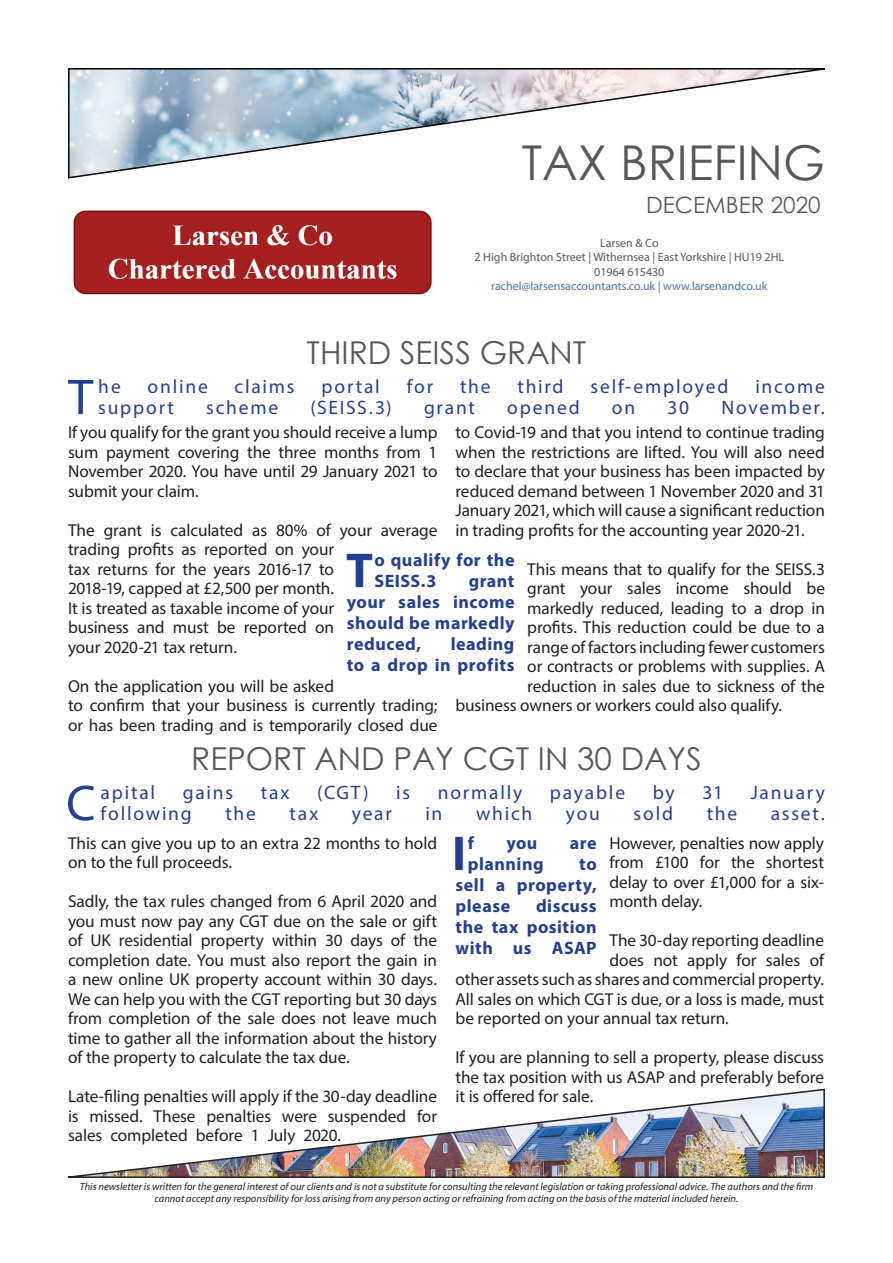
<style>
.page{position:relative;width:893px;height:1263px;background:#fff}
.page>*{position:absolute;margin:0;border:0;box-sizing:border-box;transform-origin:0 0}
.t1{font:50.7px "Myriad Pro";color:#253f8e}
.t2{font:700 49.2px "Myriad Pro";color:#253f8e}
.t3{font:48px "Century Gothic";color:#57585a}
.t4{font:31.5px "Century Gothic";color:#57585a}
.t5{font:22.5px "Century Gothic";color:#57585a}
.t6{font:19.5px "Myriad Pro";letter-spacing:.09em;color:#253f8e}
.t7{font:700 18px/21px "Myriad Pro";letter-spacing:.03em;color:#253f8e;text-align:justify}
.t8{font:17.25px/19.5px "Myriad Pro";letter-spacing:-.01em;color:#231f20;text-align:justify}
.name{font:12px "Myriad Pro";color:#57585a}
.t9{font:12px "Myriad Pro";color:#4d72ac}
.t10{font:italic 10.5px/12px "Myriad Pro";color:#231f20;text-align:center}
</style>
<div class="page">
<svg style="left:68px;top:68px;width:757px;height:111px"></svg>
<img style="left:73px;top:210px;width:359px;height:85px">
<img style="left:68px;top:1088px;width:757px;height:90px">
<p class="t3" style="left:522px;top:129px;width:305px">TAX BRIEFING</p>
<p class="t5" style="left:646px;top:189px;width:176px">DECEMBER 2020</p>
<p class="name" style="left:600px;top:236px;width:60px">Larsen &amp; Co</p>
<p class="name" style="left:474px;top:250px;width:311px">2 High Brighton Street | Withernsea | East Yorkshire | HU19 2HL</p>
<p class="name" style="left:594px;top:264px;width:72px">01964 615430</p>
<p class="t9" style="left:491px;top:279px;width:278px">rachel@larsensaccountants.co.uk | www.larsenandco.uk</p>
<p class="t4" style="left:307px;top:330px;width:281px">THIRD SEISS GRANT</p>
<p class="t1" style="left:68px;top:366px;width:27px">T</p>
<p class="t6" style="left:98px;top:374px;width:24px">he</p>
<p class="t6" style="left:148px;top:374px;width:62px">online</p>
<p class="t6" style="left:235px;top:374px;width:61px">claims</p>
<p class="t6" style="left:321px;top:374px;width:60px">portal</p>
<p class="t6" style="left:407px;top:374px;width:28px">for</p>
<p class="t6" style="left:460px;top:374px;width:32px">the</p>
<p class="t6" style="left:517px;top:374px;width:48px">third</p>
<p class="t6" style="left:590px;top:374px;width:139px">self-employed</p>
<p class="t6" style="left:755px;top:374px;width:71px">income</p>
<p class="t6" style="left:98px;top:395px;width:77px">support</p>
<p class="t6" style="left:206px;top:395px;width:74px">scheme</p>
<p class="t6" style="left:310px;top:395px;width:83px">(SEISS.3)</p>
<p class="t6" style="left:424px;top:395px;width:52px">grant</p>
<p class="t6" style="left:507px;top:395px;width:74px">opened</p>
<p class="t6" style="left:612px;top:395px;width:25px">on</p>
<p class="t6" style="left:667px;top:395px;width:23px">30</p>
<p class="t6" style="left:721px;top:395px;width:105px">November.</p>
<p class="t8" style="left:68px;top:422px;width:371px">If you qualify for the grant you should receive a lump sum payment covering the three months from 1<br>November 2020. You have until 29 January 2021 to submit your claim.</p>
<p class="t8" style="left:68px;top:520px;width:371px;text-align:left">The grant is calculated as 80% of your average trading profits as reported on your<br>tax returns for the years 2016-17 to<br>2018-19, capped at £2,500 per month.<br>It is treated as taxable income of your<br>business and must be reported on<br>your 2020-21 tax return.</p>
<p class="t8" style="left:68px;top:676px;width:371px;text-align:left">On the application you will be asked<br>to confirm that your business is currently trading; or has been trading and is temporarily closed due</p>
<p class="t8" style="left:455px;top:422px;width:371px">to Covid-19 and that you intend to continue trading when the restrictions are lifted. You will also need to declare that your business has been impacted by reduced demand between 1 November 2020 and 31<br>January 2021, which will cause a significant reduction in trading profits for the accounting year 2020-21.</p>
<p class="t8" style="left:527px;top:559px;width:299px">This means that to qualify for the SEISS.3</p>
<p class="t8" style="left:527px;top:578px;width:299px">grant your sales income should be</p>
<p class="t8" style="left:527px;top:598px;width:299px">markedly reduced, leading to a drop in</p>
<p class="t8" style="left:527px;top:617px;width:299px">profits. This reduction could be due to a</p>
<p class="t8" style="left:527px;top:637px;width:299px">range of factors including fewer customers</p>
<p class="t8" style="left:527px;top:656px;width:299px">or contracts or problems with supplies. A</p>
<p class="t8" style="left:527px;top:676px;width:299px">reduction in sales due to sickness of the</p>
<p class="t8" style="left:455px;top:695px;width:328px">business owners or workers could also qualify.</p>
<p class="t2" style="left:346px;top:539px;width:28px">T</p>
<p class="t7" style="left:374px;top:549px;width:142px">o qualify for the<br>SEISS.3</p>
<p class="t7" style="left:347px;top:570px;width:169px;text-indent:122px">grant your sales income should be markedly reduced,</p>
<p class="t7" style="left:347px;top:633px;width:169px;text-align:right">leading<br>to a drop in profits</p>
<p class="t4" style="left:191px;top:736px;width:512px">REPORT AND PAY CGT IN 30 DAYS</p>
<p class="t1" style="left:66px;top:772px;width:31px">C</p>
<p class="t6" style="left:101px;top:781px;width:56px">apital</p>
<p class="t6" style="left:183px;top:781px;width:52px">gains</p>
<p class="t6" style="left:261px;top:781px;width:30px">tax</p>
<p class="t6" style="left:317px;top:781px;width:53px">(CGT)</p>
<p class="t6" style="left:396px;top:781px;width:15px">is</p>
<p class="t6" style="left:438px;top:781px;width:86px">normally</p>
<p class="t6" style="left:550px;top:781px;width:77px">payable</p>
<p class="t6" style="left:653px;top:781px;width:23px">by</p>
<p class="t6" style="left:702px;top:781px;width:22px">31</p>
<p class="t6" style="left:751px;top:781px;width:76px">January</p>
<p class="t6" style="left:101px;top:802px;width:93px">following</p>
<p class="t6" style="left:225px;top:802px;width:32px">the</p>
<p class="t6" style="left:290px;top:802px;width:30px">tax</p>
<p class="t6" style="left:352px;top:802px;width:41px">year</p>
<p class="t6" style="left:425px;top:802px;width:19px">in</p>
<p class="t6" style="left:476px;top:802px;width:58px">which</p>
<p class="t6" style="left:566px;top:802px;width:36px">you</p>
<p class="t6" style="left:634px;top:802px;width:41px">sold</p>
<p class="t6" style="left:707px;top:802px;width:32px">the</p>
<p class="t6" style="left:771px;top:802px;width:56px">asset.</p>
<p class="t2" style="left:452px;top:821px;width:16px">I</p>
<p class="t7" style="left:468px;top:832px;width:8px">f</p>
<p class="t7" style="left:506px;top:832px;width:33px">you</p>
<p class="t7" style="left:570px;top:832px;width:28px">are</p>
<p class="t8" style="left:68px;top:833px;width:371px">This can give you up to an extra 22 months to hold on to the full proceeds.</p>
<p class="t8" style="left:68px;top:891px;width:371px">Sadly, the tax rules changed from 6 April 2020 and you must now pay any CGT due on the sale or gift of UK residential property within 30 days of the completion date. You must also report the gain in a new online UK property account within 30 days.<br>We can help you with the CGT reporting but 30 days from completion of the sale does not leave much time to gather all the information about the history of the property to calculate the tax due.</p>
<p class="t8" style="left:68px;top:1086px;width:370px">Late-filing penalties will apply if the 30-day deadline is missed. These penalties were suspended for sales completed before 1 July 2020.</p>
<p class="t8" style="left:609px;top:833px;width:216px">However, penalties now apply from £100 for the shortest delay to over £1,000 for a six&shy;month delay.</p>
<p class="t8" style="left:609px;top:930px;width:216px">The 30-day reporting deadline</p>
<p class="t8" style="left:609px;top:950px;width:216px">does not apply for sales of</p>
<p class="t8" style="left:455px;top:969px;width:370px">other assets such as shares and commercial property.</p>
<p class="t8" style="left:455px;top:989px;width:370px">All sales on which CGT is due, or a loss is made, must</p>
<p class="t8" style="left:455px;top:1008px;width:275px">be reported on your annual tax return.</p>
<p class="t8" style="left:455px;top:1047px;width:370px">If you are planning to sell a property, please discuss the tax position with us ASAP and preferably before it is offered for sale.</p>
<p class="t7" style="left:468px;top:853px;width:77px">planning</p>
<p class="t7" style="left:455px;top:853px;width:143px;text-indent:124px">to sell a property, please</p>
<p class="t7" style="left:455px;top:895px;width:143px;text-indent:81px">discuss the tax position with us ASAP</p>
<p class="t10" style="left:80px;top:1180px;width:735px">This newsletter is written for the general interest of our clients and is not a substitute for consulting the relevant legislation or taking professional advice. The authors and the firm cannot accept any responsibility for loss arising from any person acting or refraining from acting on the basis of the material included herein.</p>
</div>
